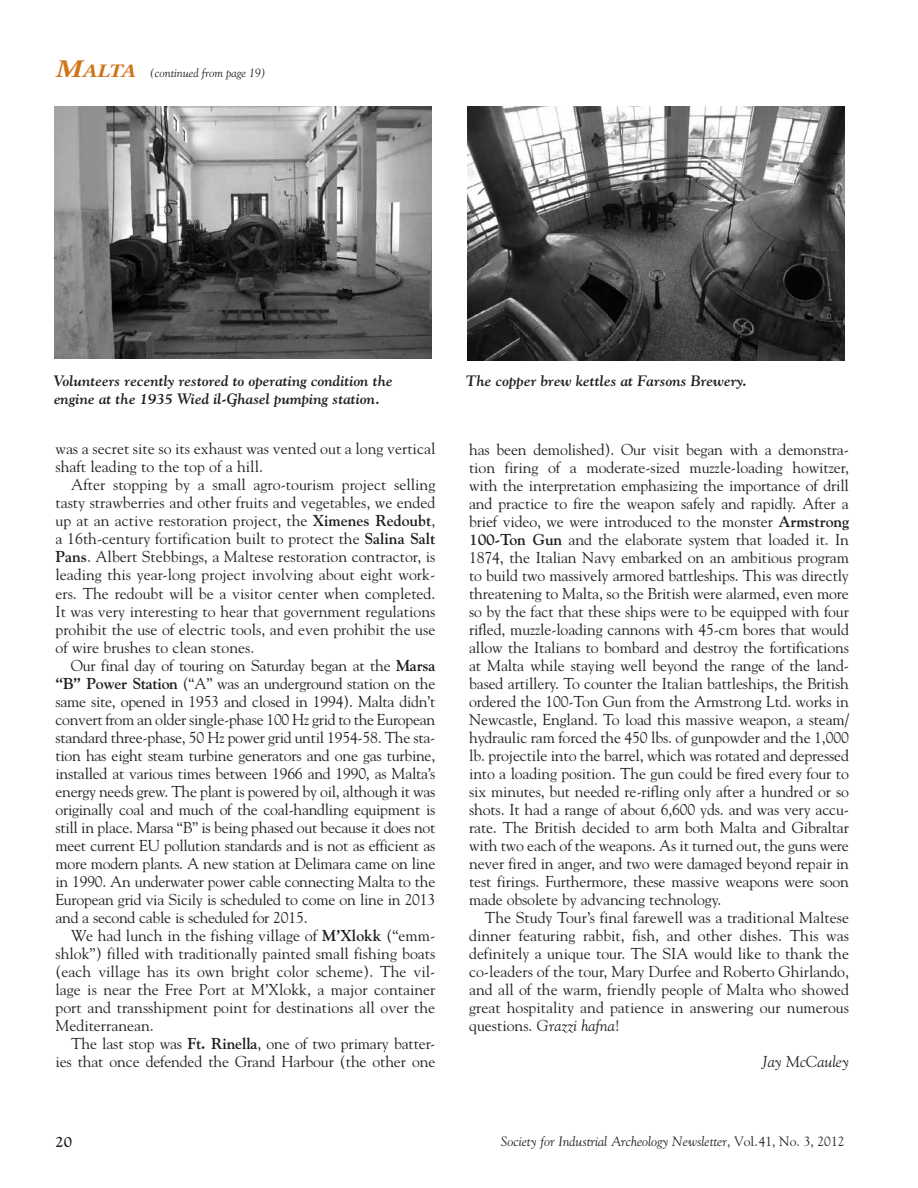
<style>
.page{position:relative;width:918px;height:1188px;background:#fff}
.page>*{position:absolute;margin:0;border:0;box-sizing:border-box;transform-origin:0 0}
.t1{font:15.75px/18px "Goudy Std";color:#231f20;text-align:justify}
.t2{font:italic 15.75px "Goudy Std";color:#231f20}
.t3{font:italic 700 15px/17.2px "Goudy Std";color:#231f20}
.t4{font:700 15px "Goudy Std";color:#231f20}
.t5{font:italic 13.5px "Goudy Std";color:#231f20}
.t6{font:italic 12px "Goudy Std";color:#231f20}
.s1{font-family:"Utopia Std";font-weight:600;font-size:25.5px;color:#cf7419}
.s2{font-family:"Utopia Std";font-weight:600;font-size:19.2px;color:#cf7419}
.s3{font-weight:700}
.s4{font-style:italic}
.s5{font-style:normal}
</style>
<div class="page">
<img style="left:54px;top:106px;width:377px;height:253px">
<img style="left:467px;top:106px;width:377px;height:254px">
<p class="t6" style="left:56px;top:66px;width:212px"><span class="s1">M</span><span class="s2">alta</span> (continued from page 19)</p>
<p class="t3" style="left:54px;top:372px;width:340px">Volunteers recently restored to operating condition the engine at the 1935 Wied il-Ghasel pumping station.</p>
<p class="t3" style="left:466px;top:372px;width:283px">The copper brew kettles at Farsons Brewery.</p>
<p class="t1" style="left:56px;top:440px;width:381px">was a secret site so its exhaust was vented out a long vertical shaft leading to the top of a hill.</p>
<p class="t1" style="left:56px;top:476px;width:381px;text-indent:16px">After stopping by a small agro-tourism project selling tasty strawberries and other fruits and vegetables, we ended up at an active restoration project, the <span class="s3">Ximenes Redoubt</span>, a 16th-century fortification built to protect the <span class="s3">Salina Salt Pans</span>. Albert Stebbings, a Maltese restoration contractor, is leading this year-long project involving about eight work&shy;ers. The redoubt will be a visitor center when completed.<br>It was very interesting to hear that government regulations prohibit the use of electric tools, and even prohibit the use of wire brushes to clean stones.</p>
<p class="t1" style="left:56px;top:656px;width:381px;text-indent:15px">Our final day of touring on Saturday began at the <span class="s3">Marsa “B” Power Station</span> (“A” was an underground station on the same site, opened in 1953 and closed in 1994). Malta didn’t convert from an older single-phase 100 Hz grid to the European standard three-phase, 50 Hz power grid until 1954-58. The sta&shy;tion has eight steam turbine generators and one gas turbine, installed at various times between 1966 and 1990, as Malta’s energy needs grew. The plant is powered by oil, although it was originally coal and much of the coal-handling equipment is still in place. Marsa “B” is being phased out because it does not meet current EU pollution standards and is not as efficient as more modern plants. A new station at Delimara came on line in 1990. An underwater power cable connecting Malta to the European grid via Sicily is scheduled to come on line in 2013 and a second cable is scheduled for 2015.</p>
<p class="t1" style="left:56px;top:926px;width:381px;text-indent:16px">We had lunch in the fishing village of <span class="s3">M’Xlokk</span> (“emm&shy;shlok”) filled with traditionally painted small fishing boats (each village has its own bright color scheme). The vil&shy;lage is near the Free Port at M’Xlokk, a major container port and transshipment point for destinations all over the Mediterranean.</p>
<p class="t1" style="left:56px;top:1034px;width:381px;text-align:right">The last stop was <span class="s3">Ft. Rinella</span>, one of two primary batter&shy;ies that once defended the Grand Harbour (the other one</p>
<p class="t1" style="left:469px;top:440px;width:381px">has been demolished). Our visit began with a demonstra&shy;tion firing of a moderate-sized muzzle-loading howitzer, with the interpretation emphasizing the importance of drill and practice to fire the weapon safely and rapidly. After a brief video, we were introduced to the monster <span class="s3">Armstrong 100-Ton Gun</span> and the elaborate system that loaded it. In 1874, the Italian Navy embarked on an ambitious program to build two massively armored battleships. This was directly threatening to Malta, so the British were alarmed, even more so by the fact that these ships were to be equipped with four rifled, muzzle-loading cannons with 45-cm bores that would allow the Italians to bombard and destroy the fortifications at Malta while staying well beyond the range of the land&shy;based artillery. To counter the Italian battleships, the British ordered the 100-Ton Gun from the Armstrong Ltd. works in Newcastle, England. To load this massive weapon, a steam/ hydraulic ram forced the 450 lbs. of gunpowder and the 1,000 lb. projectile into the barrel, which was rotated and depressed into a loading position. The gun could be fired every four to six minutes, but needed re-rifling only after a hundred or so shots. It had a range of about 6,600 yds. and was very accu&shy;rate. The British decided to arm both Malta and Gibraltar with two each of the weapons. As it turned out, the guns were never fired in anger, and two were damaged beyond repair in test firings. Furthermore, these massive weapons were soon made obsolete by advancing technology.</p>
<p class="t1" style="left:469px;top:908px;width:381px;text-indent:16px">The Study Tour’s final farewell was a traditional Maltese dinner featuring rabbit, fish, and other dishes. This was definitely a unique tour. The SIA would like to thank the co-leaders of the tour, Mary Durfee and Roberto Ghirlando, and all of the warm, friendly people of Malta who showed great hospitality and patience in answering our numerous questions. <span class="s4">Grazzi hafna</span>!</p>
<p class="t2" style="left:762px;top:1052px;width:88px">Jay McCauley</p>
<p class="t4" style="left:56px;top:1133px;width:18px">20</p>
<p class="t5" style="left:501px;top:1133px;width:345px">Society for Industrial Archeology Newsletter<span class="s5">, Vol.41, No. 3, 2012</span></p>
</div>
